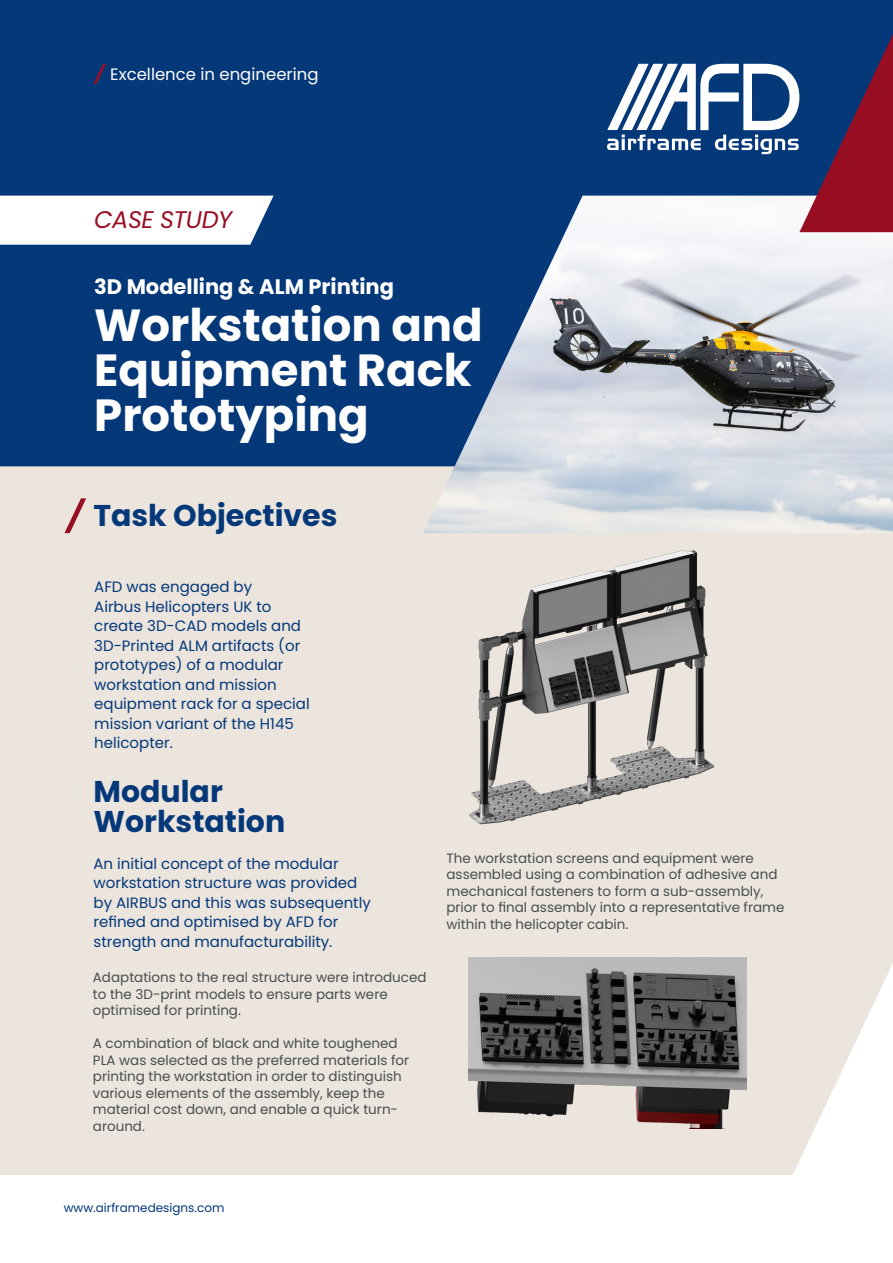
<style>
.page{position:relative;width:893px;height:1263px;background:#fff}
.page>*{position:absolute;margin:0;border:0;box-sizing:border-box;transform-origin:0 0}
.t1{font:700 45px/45px "Poppins";color:#fff}
.t2{font:700 30px/30px "Poppins";color:#053878}
.t3{font:italic 24px "Poppins";letter-spacing:-.02em;color:#970e23}
.t4{font:700 21px "Poppins";color:#fff}
.t5{font:16.5px "Poppins";color:#fff}
.t6{font:15px/19.5px "Poppins";color:#053878}
.t7{font:13.5px/16.5px "Poppins";color:#474e4f}
.t8{font:12px "Poppins";color:#053878}
</style>
<div class="page">
<div style="left:0;top:311px;width:893px;height:863px;background:#ebe5de"></div>
<div style="left:0;top:0;width:893px;height:466px;background:#053878"></div>
<img style="left:423px;top:196px;width:470px;height:337px">
<svg style="left:0;top:196px;width:274px;height:49px"></svg>
<svg style="left:94px;top:64px;width:12px;height:20px"></svg>
<svg style="left:64px;top:498px;width:22px;height:35px"></svg>
<svg style="left:607px;top:34px;width:286px;height:198px"></svg>
<svg style="left:778px;top:964px;width:115px;height:211px"></svg>
<img style="left:469px;top:550px;width:246px;height:275px">
<img style="left:469px;top:957px;width:277px;height:172px">
<p class="t5" style="left:110px;top:64px;width:210px">Excellence in engineering</p>
<p class="t3" style="left:94px;top:206px;width:139px">CASE STUDY</p>
<p class="t4" style="left:94px;top:275px;width:301px">3D Modelling &amp; ALM Printing</p>
<p class="t1" style="left:94px;top:303px;width:390px">Workstation and<br>Equipment Rack<br>Prototyping</p>
<p class="t2" style="left:93px;top:501px;width:246px">Task Objectives</p>
<p class="t6" style="left:94px;top:577px;width:217px">AFD was engaged by<br>Airbus Helicopters UK to create 3D-CAD models and<br>3D-Printed ALM artifacts (or prototypes) of a modular workstation and mission equipment rack for a special mission variant of the H145 helicopter.</p>
<p class="t2" style="left:94px;top:776px;width:193px">Modular<br>Workstation</p>
<p class="t6" style="left:94px;top:854px;width:279px">An initial concept of the modular workstation structure was provided by AIRBUS and this was subsequently refined and optimised by AFD for strength and manufacturability.</p>
<p class="t7" style="left:93px;top:969px;width:335px">Adaptations to the real structure were introduced to the 3D-print models to ensure parts were optimised for printing.</p>
<p class="t7" style="left:93px;top:1035px;width:318px">A combination of black and white toughened PLA was selected as the preferred materials for printing the workstation in order to distinguish various elements of the assembly, keep the material cost down, and enable a quick turn&shy;around.</p>
<p class="t7" style="left:446px;top:850px;width:340px">The workstation screens and equipment were assembled using a combination of adhesive and mechanical fasteners to form a sub-assembly, prior to final assembly into a representative frame within the helicopter cabin.</p>
<p class="t8" style="left:64px;top:1201px;width:162px">www.airframedesigns.com</p>
</div>
